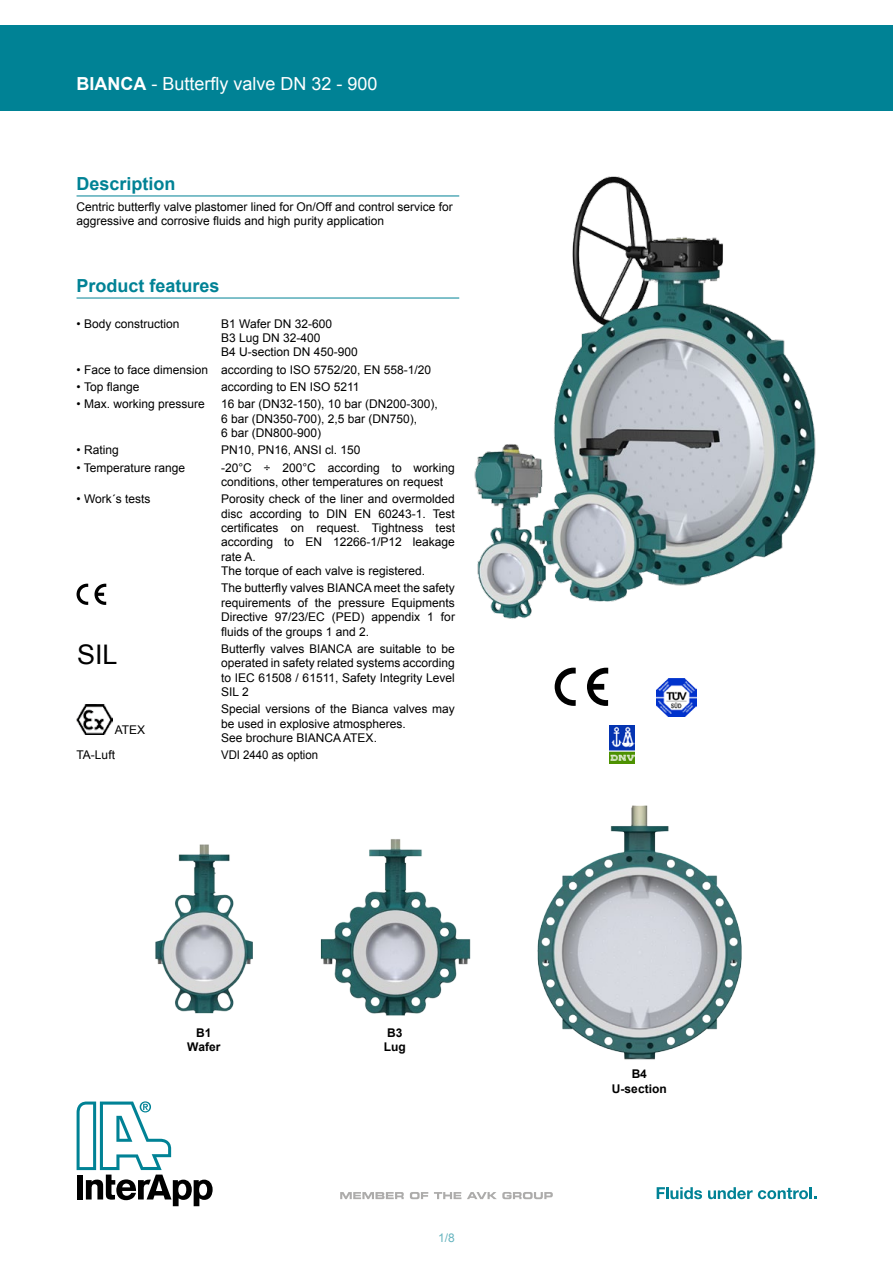
<style>
.page{position:relative;width:893px;height:1263px;background:#fff}
.page>*{position:absolute;margin:0;border:0;box-sizing:border-box;transform-origin:0 0}
.t1{font:27px "Arial";color:#000}
.t2{font:18px "Arial";color:#fff}
.t3{font:700 18px "Arial";color:#008295}
.t4{font:12px/14.4px "Arial";color:#000}
.t5{font:700 12px "Arial";color:#000}
.t6{font:12px "Arial";color:#000;scale:.95 1}
.t7{font:12px "Arial";color:#66b4bf}
.s1{font-weight:700}
</style>
<div class="page">
<svg style="left:77px;top:1101px;width:136px;height:105px"></svg>
<svg style="left:657px;top:1187px;width:45px;height:12px"></svg>
<svg style="left:708px;top:1187px;width:108px;height:12px"></svg>
<div style="left:0;top:26px;width:893px;height:85px;background:#008295"></div>
<img style="left:155px;top:844px;width:98px;height:170px">
<img style="left:320px;top:839px;width:150px;height:177px">
<img style="left:537px;top:805px;width:205px;height:255px">
<img style="left:459px;top:176px;width:357px;height:443px">
<svg style="left:340px;top:1192px;width:64px;height:7px"></svg>
<svg style="left:410px;top:1192px;width:18px;height:7px"></svg>
<svg style="left:434px;top:1192px;width:27px;height:7px"></svg>
<svg style="left:467px;top:1192px;width:86px;height:7px"></svg>
<svg style="left:587px;top:668px;width:21px;height:38px"></svg>
<svg style="left:555px;top:668px;width:21px;height:38px"></svg>
<img style="left:610px;top:725px;width:24px;height:38px">
<img style="left:657px;top:678px;width:40px;height:38px">
<hr style="left:77px;top:196px;width:382px;height:1px;background:#008295">
<hr style="left:77px;top:298px;width:382px;height:1px;background:#008295">
<svg style="left:94px;top:584px;width:12px;height:21px"></svg>
<svg style="left:77px;top:584px;width:11px;height:21px"></svg>
<img style="left:77px;top:704px;width:35px;height:30px">
<p class="t2" style="left:77px;top:72px;width:303px"><span class="s1">BIANCA</span> - Butterfly valve DN 32 - 900</p>
<p class="t3" style="left:77px;top:171px;width:101px">Description</p>
<p class="t4" style="left:77px;top:200px;width:378px">Centric butterfly valve plastomer lined for On/Off and control service for aggressive and corrosive fluids and high purity application</p>
<p class="t3" style="left:77px;top:273px;width:145px">Product features</p>
<p class="t4" style="left:77px;top:316px;width:104px">• Body construction</p>
<p class="t4" style="left:221px;top:316px;width:112px">B1 Wafer DN 32-600</p>
<p class="t4" style="left:221px;top:331px;width:101px">B3 Lug DN 32-400</p>
<p class="t4" style="left:221px;top:345px;width:138px">B4 U-section DN 450-900</p>
<p class="t4" style="left:77px;top:362px;width:133px">• Face to face dimension</p>
<p class="t4" style="left:221px;top:362px;width:212px">according to ISO 5752/20, EN 558-1/20</p>
<p class="t4" style="left:77px;top:380px;width:64px">• Top flange</p>
<p class="t4" style="left:221px;top:380px;width:140px">according to EN ISO 5211</p>
<p class="t4" style="left:77px;top:397px;width:130px">• Max. working pressure</p>
<p class="t4" style="left:221px;top:397px;width:218px">16 bar (DN32-150), 10 bar (DN200-300),</p>
<p class="t4" style="left:221px;top:411px;width:198px">6 bar (DN350-700), 2,5 bar (DN750),</p>
<p class="t4" style="left:221px;top:426px;width:102px">6 bar (DN800-900)</p>
<p class="t4" style="left:77px;top:443px;width:44px">• Rating</p>
<p class="t4" style="left:221px;top:443px;width:141px">PN10, PN16, ANSI cl. 150</p>
<p class="t4" style="left:77px;top:460px;width:110px">• Temperature range</p>
<p class="t4" style="left:221px;top:460px;width:235px">-20°C ÷ 200°C according to working conditions, other temperatures on request</p>
<p class="t4" style="left:77px;top:492px;width:75px">• Work´s tests</p>
<p class="t4" style="left:221px;top:492px;width:235px;text-align:justify">Porosity check of the liner and overmolded disc according to DIN EN 60243-1. Test certificates on request. Tightness test according to EN 12266-1/P12 leakage rate A.</p>
<p class="t4" style="left:221px;top:564px;width:206px">The torque of each valve is registered.</p>
<p class="t4" style="left:221px;top:581px;width:235px;text-align:justify">The butterfly valves BIANCA meet the safety requirements of the pressure Equipments Directive 97/23/EC (PED) appendix 1 for fluids of the groups 1 and 2.</p>
<p class="t1" style="left:77px;top:637px;width:42px">SIL</p>
<p class="t4" style="left:221px;top:641px;width:235px;text-align:justify">Butterfly valves BIANCA are suitable to be operated in safety related systems according to IEC 61508 / 61511, Safety Integrity Level SIL 2</p>
<p class="t4" style="left:115px;top:723px;width:32px">ATEX</p>
<p class="t4" style="left:221px;top:702px;width:235px">Special versions of the Bianca valves may be used in explosive atmospheres.</p>
<p class="t4" style="left:221px;top:731px;width:157px">See brochure BIANCA ATEX.</p>
<p class="t4" style="left:77px;top:748px;width:40px">TA-Luft</p>
<p class="t6" style="left:221px;top:747px;width:104px">VDI 2440 as option</p>
<p class="t5" style="left:196px;top:1024px;width:17px">B1</p>
<p class="t5" style="left:187px;top:1039px;width:35px">Wafer</p>
<p class="t5" style="left:387px;top:1024px;width:17px">B3</p>
<p class="t5" style="left:384px;top:1039px;width:23px">Lug</p>
<p class="t7" style="left:438px;top:1230px;width:18px">1/8</p>
<p class="t5" style="left:632px;top:1066px;width:17px">B4</p>
<p class="t5" style="left:612px;top:1080px;width:56px">U-section</p>
</div>
